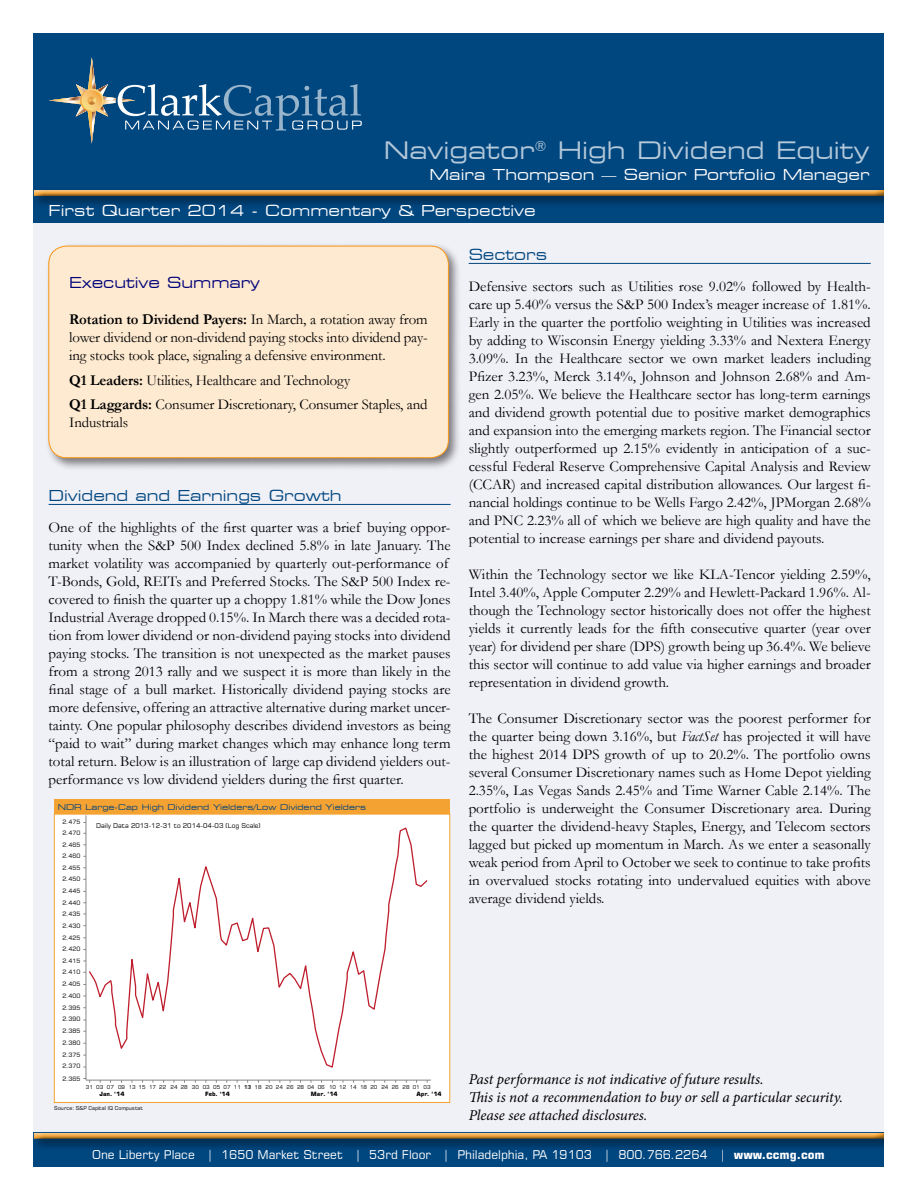
<style>
.page{position:relative;width:918px;height:1188px;background:#fff}
.page>*{position:absolute;margin:0;border:0;box-sizing:border-box;transform-origin:0 0}
.t1{font:expanded 24px "Square 721 BT";color:#b3c8d9}
.t2{font:15px/18px "Garamond";color:#000;text-align:justify}
.t3{font:italic 15px/18px "Minion Pro";letter-spacing:-.005em;color:#000}
.t4{font:expanded 15px "Square 721 BT";color:#fff}
.t5{font:expanded 15px "Square 721 BT";color:#00467f}
.t6{font:expanded 15px "Square 721 BT";color:#00027a}
.t7{font:12px "Square 721 BT";color:#fff}
.t8{font:expanded 7.8px "Square 721 BT";color:#00407a}
.t9{font:6.6px "Square 721 BT";color:#010101}
.t10{font:5.85px/11.7px "Square 721 BT";color:#010101;text-align:justify}
.t11{font:700 5.85px "Square 721 BT";color:#010101}
.t12{font:5.25px "Square 721 BT";color:#010101}
.t13{font:5.25px "Square 721 BT";color:#000}
.s1{font-weight:700}
.s2{font-style:italic}
</style>
<div class="page">
<div style="left:34px;top:34px;width:850px;height:1126px;background:#f0f0f7"></div>
<div style="left:34px;top:34px;width:850px;height:189px;background:#00467f"></div>
<div style="left:34px;top:1133px;width:850px;height:34px;background:#00467f"></div>
<svg style="left:49px;top:57px;width:313px;height:87px"></svg>
<div style="left:31px;top:187px;width:866px;height:22px;background:#000;opacity:.5"></div>
<div style="left:33px;top:189px;width:852px;height:9px;background:#000;opacity:.75"></div>
<div style="left:884px;top:0;width:34px;height:227px;background:#fff"></div>
<div style="left:31px;top:1130px;width:866px;height:21px;background:#000;opacity:.5"></div>
<div style="left:33px;top:1132px;width:852px;height:9px;background:#000;opacity:.75"></div>
<div style="left:884px;top:1133px;width:34px;height:37px;background:#fff"></div>
<hr style="left:49px;top:504px;width:402px;height:1px;background:#00467f">
<hr style="left:469px;top:263px;width:402px;height:1px;background:#00467f">
<div style="left:45px;top:242px;width:416px;height:229px;background:#000;opacity:.5"></div>
<div style="left:49px;top:246px;width:399px;height:212px;background:#feead1;border-radius:18px"></div>
<div style="left:49px;top:246px;width:400px;height:212px;border:1px solid #fa9717;border-radius:18px"></div>
<div style="left:54px;top:814px;width:396px;height:288px;background:#fff"></div>
<div style="left:54px;top:814px;width:396px;height:289px;border:1px solid #f4a333"></div>
<div style="left:54px;top:799px;width:396px;height:15px;background:#f4a333"></div>
<svg style="left:89px;top:827px;width:339px;height:241px"></svg>
<hr style="left:86px;top:1080px;width:345px;height:1px;background:#868686">
<hr style="left:86px;top:815px;width:1px;height:265px;background:#868686">
<svg style="left:83px;top:1078px;width:7px;height:5px"></svg>
<h1 class="t1" style="left:384px;top:136px;width:487px">Navigator<sup>®</sup> High Dividend Equity</h1>
<p class="t4" style="left:430px;top:165px;width:442px">Maira Thompson — Senior Portfolio Manager</p>
<p class="t4" style="left:49px;top:201px;width:489px">First Quarter 2014 - Commentary &amp; Perspective</p>
<p class="t6" style="left:69px;top:273px;width:192px">Executive Summary</p>
<p class="t2" style="left:69px;top:310px;width:360px"><span class="s1">Rotation to Dividend Payers:</span> In March, a rotation away from lower dividend or non-dividend paying stocks into dividend pay&shy;ing stocks took place, signaling a defensive environment.</p>
<p class="t2" style="left:69px;top:367px;width:360px;line-height:24.8px"><span class="s1">Q1 Leaders:</span> Utilities, Healthcare and Technology<br><span class="s1">Q1 Laggards:</span> Consumer Discretionary, Consumer Staples, and</p>
<p class="t2" style="left:69px;top:413px;width:60px">Industrials</p>
<p class="t5" style="left:49px;top:486px;width:295px">Dividend and Earnings Growth</p>
<p class="t2" style="left:49px;top:518px;width:404px;text-align:left">One of the highlights of the first quarter was a brief buying oppor&shy;tunity when the S&amp;P 500 Index declined 5.8% in late January. The market volatility was accompanied by quarterly out-performance of T-Bonds, Gold, REITs and Preferred Stocks. The S&amp;P 500 Index re&shy;covered to finish the quarter up a choppy 1.81% while the Dow Jones Industrial Average dropped 0.15%. In March there was a decided rota&shy;tion from lower dividend or non-dividend paying stocks into dividend paying stocks. The transition is not unexpected as the market pauses from a strong 2013 rally and we suspect it is more than likely in the final stage of a bull market. Historically dividend paying stocks are more defensive, offering an attractive alternative during market uncer&shy;tainty. One popular philosophy describes dividend investors as being “paid to wait” during market changes which may enhance long term total return. Below is an illustration of large cap dividend yielders out&shy;performance vs low dividend yielders during the first quarter.</p>
<p class="t8" style="left:58px;top:802px;width:310px">NDR Large-Cap High Dividend Yielders/Low Dividend Yielders</p>
<p class="t10" style="left:63px;top:816px;width:19px;line-height:11.2px">2.475<br>2.470<br>2.465<br>2.460</p>
<p class="t10" style="left:63px;top:862px;width:19px">2.455<br>2.450<br>2.445<br>2.440<br>2.435<br>2.430</p>
<p class="t10" style="left:63px;top:932px;width:19px;line-height:11.1px">2.425<br>2.420</p>
<p class="t10" style="left:63px;top:955px;width:19px">2.415<br>2.410<br>2.405<br>2.400<br>2.395<br>2.390<br>2.385<br>2.380<br>2.375<br>2.370<br>2.365</p>
<p class="t9" style="left:96px;top:822px;width:166px">Daily Data 2013-12-31 to 2014-04-03 (Log Scale)</p>
<p class="t12" style="left:86px;top:1083px;width:346px">31 03 07 09 13 15 17 22 24 28 30 03 05 07 11 311 18 20 24 26 28 04 06 10 12 14 18 20 24 26 28 01 03</p>
<p class="t11" style="left:100px;top:1090px;width:26px">Jan. ‘14</p>
<p class="t11" style="left:205px;top:1090px;width:26px">Feb. ‘14</p>
<p class="t11" style="left:311px;top:1090px;width:28px">Mar. ‘14</p>
<p class="t11" style="left:416px;top:1090px;width:27px">Apr. ‘14</p>
<p class="t13" style="left:54px;top:1105px;width:90px">Source: S&amp;P Capital IQ Compustat</p>
<p class="t5" style="left:469px;top:245px;width:80px">Sectors</p>
<p class="t2" style="left:469px;top:277px;width:404px">Defensive sectors such as Utilities rose 9.02% followed by Health&shy;care up 5.40% versus the S&amp;P 500 Index’s meager increase of 1.81%.<br>Early in the quarter the portfolio weighting in Utilities was increased by adding to Wisconsin Energy yielding 3.33% and Nextera Energy 3.09%. In the Healthcare sector we own market leaders including Pfizer 3.23%, Merck 3.14%, Johnson and Johnson 2.68% and Am&shy;gen 2.05%. We believe the Healthcare sector has long-term earnings and dividend growth potential due to positive market demographics and expansion into the emerging markets region. The Financial sector slightly outperformed up 2.15% evidently in anticipation of a suc&shy;cessful Federal Reserve Comprehensive Capital Analysis and Review (CCAR) and increased capital distribution allowances. Our largest fi&shy;nancial holdings continue to be Wells Fargo 2.42%, JPMorgan 2.68% and PNC 2.23% all of which we believe are high quality and have the potential to increase earnings per share and dividend payouts.</p>
<p class="t2" style="left:469px;top:565px;width:404px">Within the Technology sector we like KLA-Tencor yielding 2.59%, Intel 3.40%, Apple Computer 2.29% and Hewlett-Packard 1.96%. Al&shy;though the Technology sector historically does not offer the highest yields it currently leads for the fifth consecutive quarter (year over year) for dividend per share (DPS) growth being up 36.4%. We believe this sector will continue to add value via higher earnings and broader representation in dividend growth.</p>
<p class="t2" style="left:469px;top:709px;width:404px">The Consumer Discretionary sector was the poorest performer for the quarter being down 3.16%, but <span class="s2">FactSet</span> has projected it will have the highest 2014 DPS growth of up to 20.2%. The portfolio owns several Consumer Discretionary names such as Home Depot yielding 2.35%, Las Vegas Sands 2.45% and Time Warner Cable 2.14%. The portfolio is underweight the Consumer Discretionary area. During the quarter the dividend-heavy Staples, Energy, and Telecom sectors lagged but picked up momentum in March. As we enter a seasonally weak period from April to October we seek to continue to take profits in overvalued stocks rotating into undervalued equities with above average dividend yields.</p>
<p class="t3" style="left:469px;top:1071px;width:376px">Past performance is not indicative of future results.<br>This is not a recommendation to buy or sell a particular security.<br>Please see attached disclosures.</p>
<p class="t7" style="left:92px;top:1147px;width:734px">One Liberty Place | 1650 Market Street | 53rd Floor | Philadelphia, PA 19103 | 800.766.2264 | <span class="s1">www.ccmg.com</span></p>
</div>
